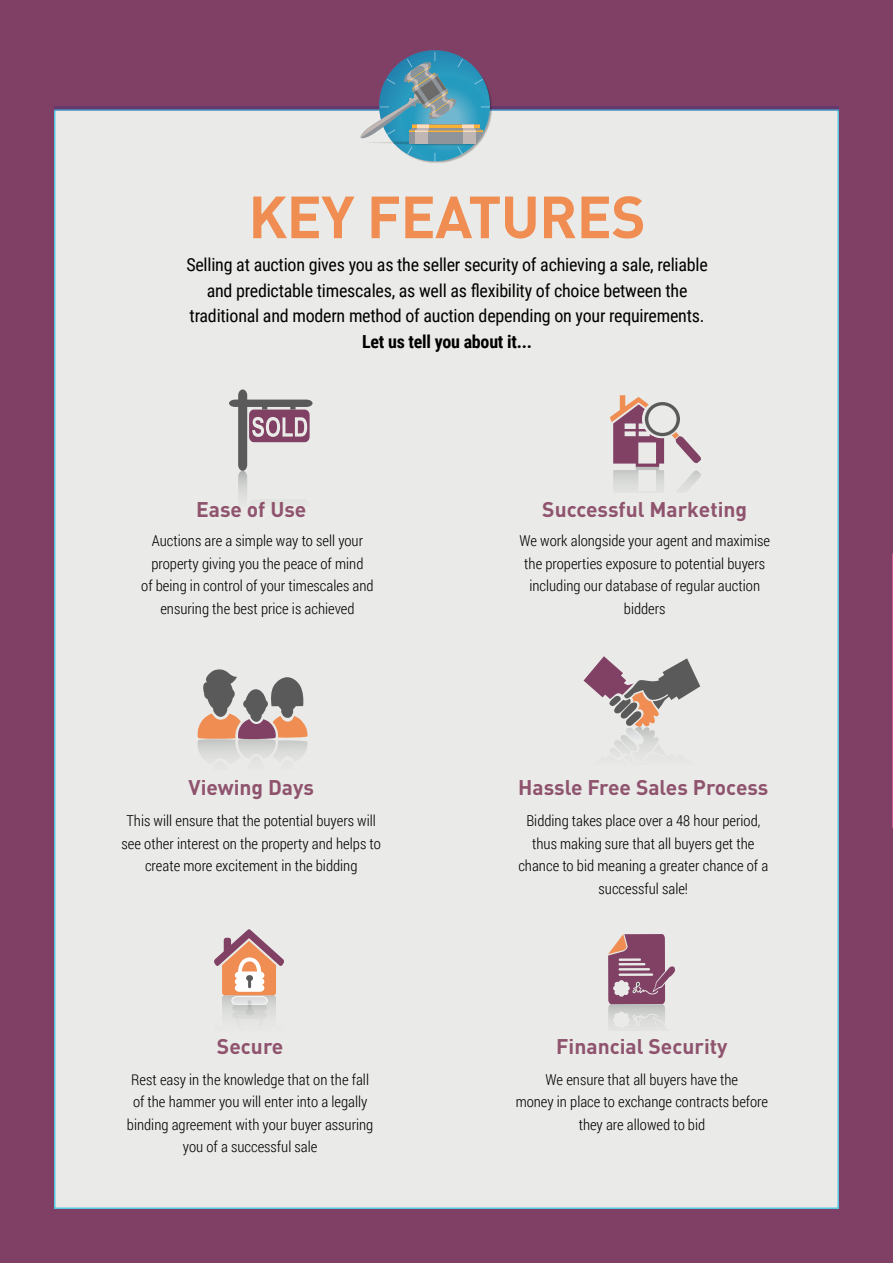
<style>
.page{position:relative;width:893px;height:1263px;background:#804066}
.page>*{position:absolute;margin:0;border:0;box-sizing:border-box;transform-origin:0 0}
.t1{font:700 58.5px "DIN";letter-spacing:-.015em;color:#f08d53}
.t2{font:900 39.6px "Arial";color:#fff}
.t3{font:900 35.85px "Arial";color:#fff}
.t4{font:900 34.05px "Arial";color:#fff}
.t5{font:700 21px "DIN";color:#8f536e}
.t6{font:18px/25.5px "Roboto Condensed";letter-spacing:-.015em;color:#000;text-align:center}
.t7{font:700 18px "Roboto Condensed";letter-spacing:-.015em;color:#000}
.t8{font:300 15px/22.5px "Roboto Condensed";color:#000;text-align:center}
</style>
<div class="page">
<svg style="left:892px;top:553px;width:1px;height:275px"></svg>
<div style="left:54px;top:109px;width:785px;height:1100px;background:#eaebe8;border:2px solid #57c9e1"></div>
<svg style="left:54px;top:106px;width:785px;height:5px;background:#625b8a"></svg>
<img style="left:427px;top:96px;width:65px;height:67px">
<svg style="left:360px;top:52px;width:130px;height:110px"></svg>
<svg style="left:229px;top:389px;width:84px;height:108px"></svg>
<svg style="left:197px;top:669px;width:111px;height:90px"></svg>
<svg style="left:214px;top:929px;width:70px;height:92px"></svg>
<svg style="left:610px;top:395px;width:91px;height:94px"></svg>
<svg style="left:583px;top:656px;width:117px;height:95px"></svg>
<svg style="left:608px;top:934px;width:67px;height:92px"></svg>
<h1 class="t1" style="left:248px;top:179px;width:399px">KEY FEATURES</h1>
<p class="t6" style="left:186px;top:252px;width:523px">Selling at auction gives you as the seller security of achieving a sale, reliable and predictable timescales, as well as flexibility of choice between the traditional and modern method of auction depending on your requirements.</p>
<p class="t7" style="left:362px;top:329px;width:171px">Let us tell you about it...</p>
<h2 class="t2" style="left:337px;top:228px;width:28px">£</h2>
<h3 class="t5" style="left:196px;top:495px;width:112px">Ease of Use</h3>
<h3 class="t5" style="left:542px;top:495px;width:206px">Successful Marketing</h3>
<p class="t8" style="left:141px;top:529px;width:234px">Auctions are a simple way to sell your property giving you the peace of mind<br>of being in control of your timescales and ensuring the best price is achieved</p>
<p class="t8" style="left:519px;top:529px;width:252px">We work alongside your agent and maximise the properties exposure to potential buyers including our database of regular auction bidders</p>
<h3 class="t5" style="left:188px;top:774px;width:127px">Viewing Days</h3>
<h3 class="t4" style="left:125px;top:790px;width:24px">£</h3>
<p class="t8" style="left:122px;top:809px;width:261px">This will ensure that the potential buyers will see other interest on the property and helps to create more excitement in the bidding</p>
<h3 class="t5" style="left:518px;top:774px;width:252px">Hassle Free Sales Process</h3>
<h3 class="t3" style="left:650px;top:788px;width:25px">£</h3>
<p class="t8" style="left:518px;top:809px;width:251px">Bidding takes place over a 48 hour period, thus making sure that all buyers get the chance to bid meaning a greater chance of a successful sale!</p>
<h3 class="t5" style="left:217px;top:1033px;width:68px">Secure</h3>
<h3 class="t5" style="left:556px;top:1033px;width:173px">Financial Security</h3>
<p class="t8" style="left:127px;top:1068px;width:248px">Rest easy in the knowledge that on the fall of the hammer you will enter into a legally binding agreement with your buyer assuring you of a successful sale</p>
<p class="t8" style="left:516px;top:1068px;width:254px">We ensure that all buyers have the<br>money in place to exchange contracts before they are allowed to bid</p>
</div>
